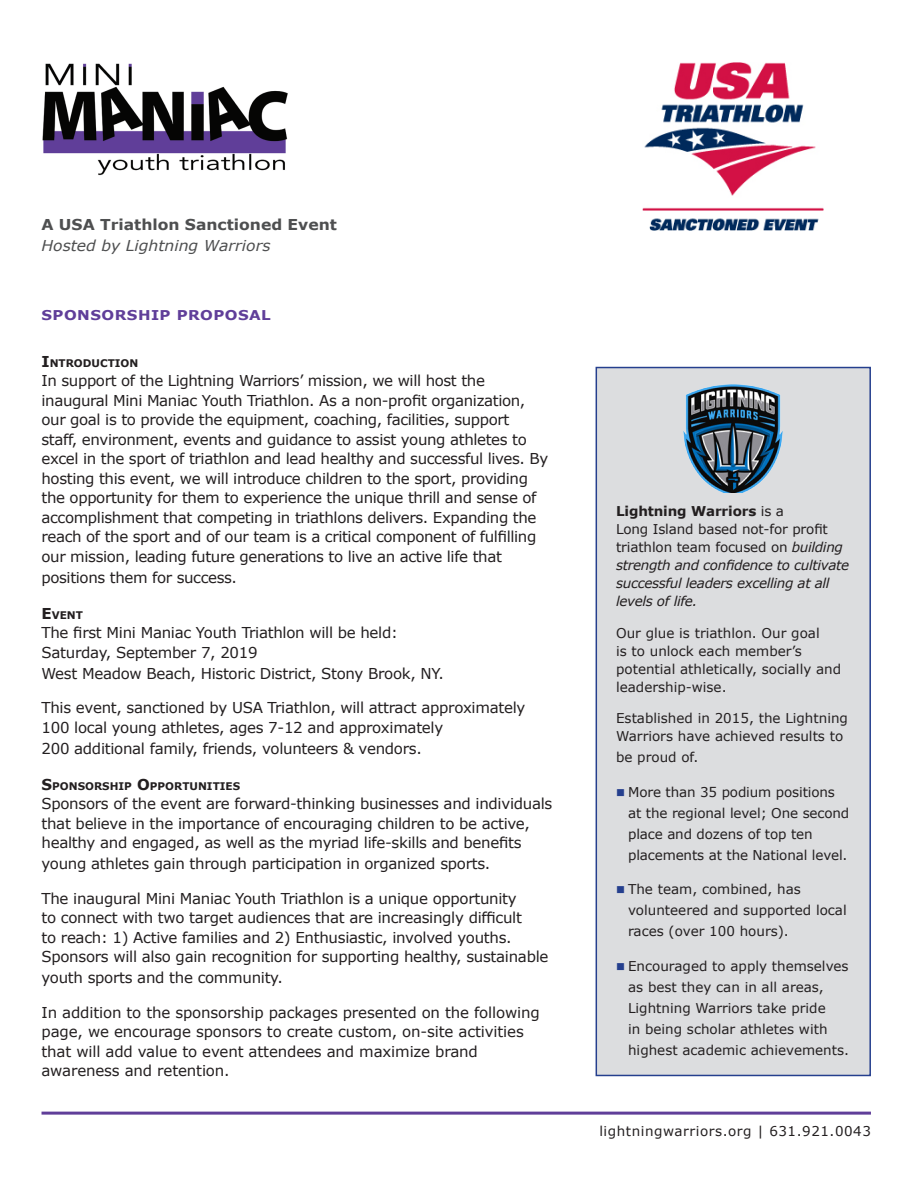
<style>
.page{position:relative;width:918px;height:1188px;background:#fff}
.page>*{position:absolute;margin:0;border:0;box-sizing:border-box;transform-origin:0 0}
.t1{font:15px/19.5px "Verdana";letter-spacing:-.02em;color:#231f20}
.t2{font:700 15px "Verdana";color:#4e4f50;scale:1.04 1}
.t3{font:italic 15px "Verdana";color:#4e4f50;scale:1.04 1}
.t4{font:13.5px/21px "Verdana";color:#231f20}
.t5{font:italic 13.5px/18px "Verdana";letter-spacing:-.025em;color:#231f20}
.t6{font:13.5px "Verdana";letter-spacing:.04em;color:#231f20}
.t7{font:700 13.5px "Verdana";letter-spacing:-.01em;color:#231f20}
.t8{font:700 13.5px "Verdana";letter-spacing:.03em;color:#603e99;scale:1.11 1}
.t9{font:700 10.5px "Verdana";color:#231f20}
.s1{font-size:15px}
.s2{font-weight:400}
.s3{font-style:normal}
.s4{color:#253f8e}
</style>
<div class="page">
<div style="left:596px;top:367px;width:275px;height:709px;background:#dcdddf;border:2px solid #253f8e"></div>
<img style="left:684px;top:384px;width:99px;height:108px">
<img style="left:42px;top:63px;width:246px;height:113px">
<hr style="left:42px;top:1112px;width:829px;height:3px;background:#603e99">
<img style="left:643px;top:63px;width:181px;height:167px">
<p class="t2" style="left:42px;top:214px;width:286px">A USA Triathlon Sanctioned Event</p>
<p class="t3" style="left:42px;top:236px;width:222px">Hosted by Lightning Warriors</p>
<p class="t8" style="left:42px;top:306px;width:208px">SPONSORSHIP PROPOSAL</p>
<p class="t9" style="left:42px;top:356px;width:98px"><span class="s1">I</span>NTRODUCTION</p>
<p class="t1" style="left:42px;top:371px;width:508px">In support of the Lightning Warriors’ mission, we will host the inaugural Mini Maniac Youth Triathlon. As a non-profit organization, our goal is to provide the equipment, coaching, facilities, support staff, environment, events and guidance to assist young athletes to excel in the sport of triathlon and lead healthy and successful lives. By hosting this event, we will introduce children to the sport, providing the opportunity for them to experience the unique thrill and sense of accomplishment that competing in triathlons delivers. Expanding the reach of the sport and of our team is a critical component of fulfilling our mission, leading future generations to live an active life that</p>
<p class="t1" style="left:42px;top:568px;width:197px">positions them for success.</p>
<p class="t9" style="left:42px;top:608px;width:43px"><span class="s1">E</span>VE NT</p>
<p class="t1" style="left:42px;top:623px;width:358px">The first Mini Maniac Youth Triathlon will be held:</p>
<p class="t1" style="left:42px;top:643px;width:218px">Saturday, September 7, 2019</p>
<p class="t1" style="left:42px;top:664px;width:404px">West Meadow Beach, Historic District, Stony Brook, NY.</p>
<p class="t1" style="left:42px;top:698px;width:485px">This event, sanctioned by USA Triathlon, will attract approximately<br>100 local young athletes, ages 7-12 and approximately</p>
<p class="t1" style="left:42px;top:739px;width:382px">200 additional family, friends, volunteers &amp; vendors.</p>
<p class="t9" style="left:42px;top:779px;width:186px"><span class="s1">S</span>PONSORSHIP <span class="s1">O</span>PPORTUNITIES</p>
<p class="t1" style="left:42px;top:794px;width:512px">Sponsors of the event are forward-thinking businesses and individuals that believe in the importance of encouraging children to be active, healthy and engaged, as well as the myriad life-skills and benefits</p>
<p class="t1" style="left:42px;top:854px;width:450px">young athletes gain through participation in organized sports.</p>
<p class="t1" style="left:42px;top:889px;width:508px">The inaugural Mini Maniac Youth Triathlon is a unique opportunity<br>to connect with two target audiences that are increasingly difficult<br>to reach: 1) Active families and 2) Enthusiastic, involved youths.<br>Sponsors will also gain recognition for supporting healthy, sustainable</p>
<p class="t1" style="left:42px;top:968px;width:243px">youth sports and the community.</p>
<p class="t1" style="left:42px;top:1003px;width:500px">In addition to the sponsorship packages presented on the following page, we encourage sponsors to create custom, on-site activities that will add value to event attendees and maximize brand awareness and retention.</p>
<p class="t7" style="left:616px;top:503px;width:169px">Lightning Warriors <span class="s2">is a</span></p>
<p class="t5" style="left:616px;top:521px;width:235px"><span class="s3">Long Island based not-for profit triathlon team focused on</span> building strength and confidence to cultivate successful leaders excelling at all levels of life.</p>
<p class="t4" style="left:616px;top:624px;width:227px;line-height:18px">Our glue is triathlon. Our goal<br>is to unlock each member’s potential athletically, socially and leadership-wise.</p>
<p class="t4" style="left:616px;top:710px;width:233px;line-height:18px">Established in 2015, the Lightning<br>Warriors have achieved results to</p>
<p class="t4" style="left:616px;top:747px;width:84px">be proud of.</p>
<p class="t4" style="left:628px;top:782px;width:223px;text-indent:-12px"><span class="s4">■</span> More than 35 podium positions at the regional level; One second place and dozens of top ten placements at the National level.</p>
<p class="t4" style="left:628px;top:879px;width:220px;text-indent:-12px"><span class="s4">■</span> The team, combined, has volunteered and supported local races (over 100 hours).</p>
<p class="t4" style="left:628px;top:956px;width:223px;text-indent:-12px"><span class="s4">■</span> Encouraged to apply themselves as best they can in all areas,<br>Lightning Warriors take pride<br>in being scholar athletes with highest academic achievements.</p>
<p class="t6" style="left:599px;top:1122px;width:273px">lightningwarriors.org | 631.921.0043</p>
</div>
